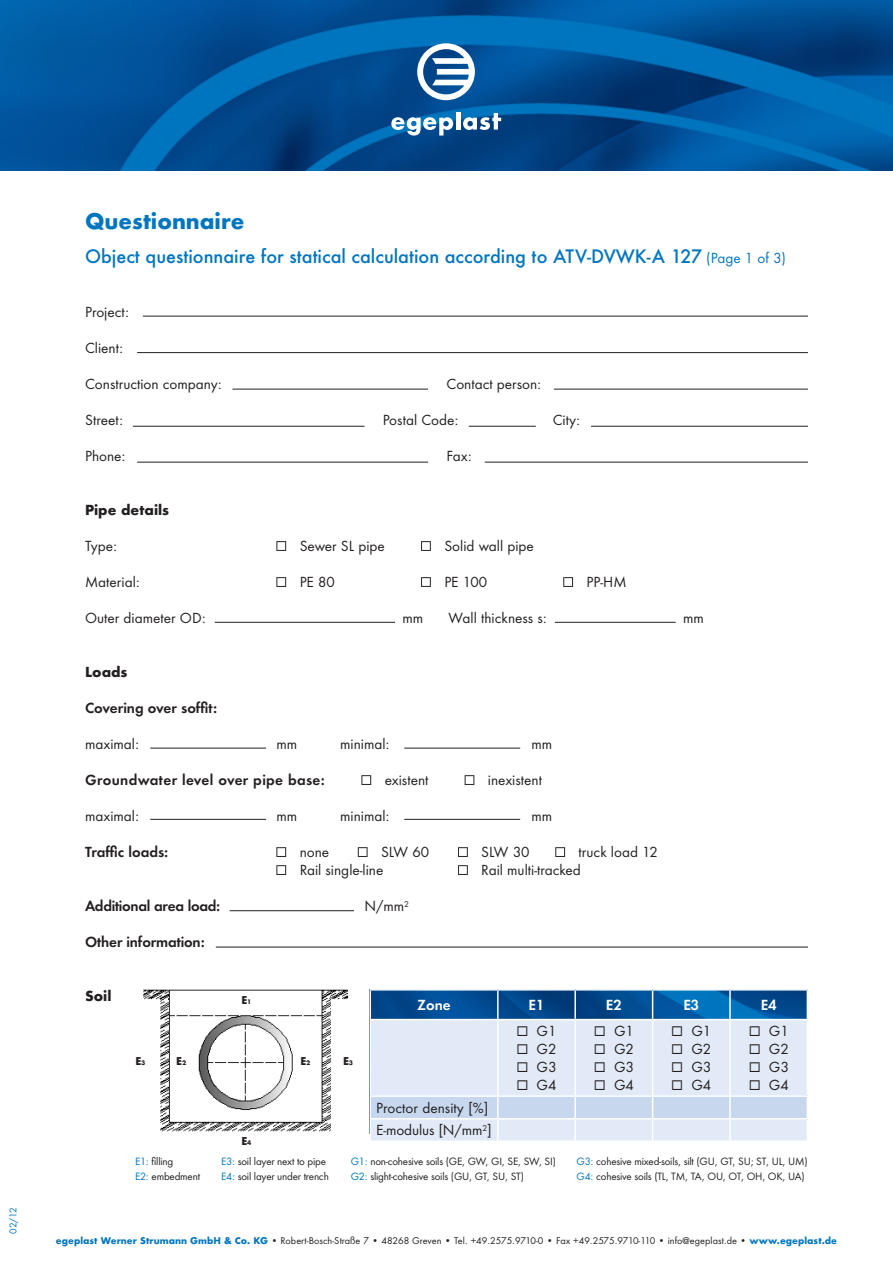
<style>
.page{position:relative;width:893px;height:1263px;background:#fff}
.page>*{position:absolute;margin:0;border:0;box-sizing:border-box;transform-origin:0 0}
.t1{font:700 21px "Futura ND";color:#0075bf}
.t2{font:500 18px "Futura ND";color:#0075bf}
.t3{font:13.5px/22.5px "Futura ND";color:#231f20}
.t4{font:600 13.5px "Futura ND";color:#231f20}
.t5{font:600 13.5px "Futura ND";letter-spacing:.025em;color:#231f20}
.t6{font:700 13.5px "Futura ND";color:#231f20}
.t7{font:600 13.5px "Futura ND";letter-spacing:-.02em;color:#231f20}
.t8{font:600 13.5px "Futura ND";color:#fff}
.t9{font:700 10.5px "Futura ND";color:#231f20}
.t10{font:9.75px/14.7px "Futura ND";letter-spacing:-.02em;color:#231f20}
.t11{font:9px "Futura ND";letter-spacing:.005em;color:#231f20}
.t12{font:9px "Futura ND";color:#0075bf}
.s1{font-weight:400;font-size:13.5px}
.s2{font-size:6.15px}
.s3{color:#0075bf}
.s4{font-weight:700;color:#0075bf}
.s5{font-weight:700;color:#0077c0}
</style>
<div class="page">
<img style="left:0;top:0;width:893px;height:170px">
<svg style="left:417px;top:43px;width:58px;height:57px"></svg>
<svg style="left:391px;top:117px;width:62px;height:19px"></svg>
<hr style="left:456px;top:112px;width:4px;height:18px;background:#fff">
<svg style="left:463px;top:113px;width:38px;height:17px"></svg>
<img style="left:371px;top:990px;width:436px;height:29px">
<hr style="left:143px;top:316px;width:665px;height:1px;background:#231f20">
<hr style="left:137px;top:462px;width:291px;height:1px;background:#231f20">
<hr style="left:137px;top:352px;width:671px;height:1px;background:#231f20">
<hr style="left:485px;top:462px;width:323px;height:1px;background:#231f20">
<svg style="left:276px;top:541px;width:10px;height:10px"></svg>
<svg style="left:421px;top:541px;width:10px;height:10px"></svg>
<svg style="left:276px;top:577px;width:10px;height:10px"></svg>
<svg style="left:421px;top:577px;width:10px;height:10px"></svg>
<svg style="left:563px;top:577px;width:10px;height:10px"></svg>
<svg style="left:361px;top:775px;width:10px;height:10px"></svg>
<svg style="left:465px;top:775px;width:9px;height:10px"></svg>
<svg style="left:276px;top:847px;width:10px;height:10px"></svg>
<svg style="left:358px;top:847px;width:10px;height:10px"></svg>
<svg style="left:458px;top:847px;width:10px;height:10px"></svg>
<svg style="left:555px;top:847px;width:10px;height:10px"></svg>
<svg style="left:276px;top:865px;width:10px;height:10px"></svg>
<svg style="left:458px;top:865px;width:10px;height:10px"></svg>
<hr style="left:232px;top:389px;width:196px;height:1px;background:#231f20">
<hr style="left:554px;top:389px;width:254px;height:1px;background:#231f20">
<hr style="left:215px;top:622px;width:180px;height:1px;background:#231f20">
<hr style="left:404px;top:748px;width:116px;height:1px;background:#231f20">
<hr style="left:150px;top:748px;width:116px;height:1px;background:#231f20">
<hr style="left:404px;top:819px;width:116px;height:1px;background:#231f20">
<hr style="left:150px;top:819px;width:116px;height:1px;background:#231f20">
<hr style="left:230px;top:910px;width:124px;height:1px;background:#231f20">
<hr style="left:216px;top:947px;width:592px;height:1px;background:#231f20">
<div style="left:371px;top:1020px;width:436px;height:75px;background:#e1eaf6"></div>
<hr style="left:497px;top:990px;width:2px;height:29px;background:#fff">
<hr style="left:574px;top:990px;width:2px;height:29px;background:#fff">
<svg style="left:652px;top:990px;width:1px;height:29px"></svg>
<hr style="left:729px;top:990px;width:2px;height:29px;background:#fff">
<hr style="left:497px;top:1020px;width:2px;height:75px;background:#fff">
<hr style="left:574px;top:1020px;width:2px;height:75px;background:#fff">
<hr style="left:652px;top:1020px;width:1px;height:75px;background:#fff">
<hr style="left:729px;top:1020px;width:2px;height:75px;background:#fff">
<svg style="left:370px;top:1096px;width:438px;height:44px;background:#d6e2f2"></svg>
<hr style="left:555px;top:622px;width:121px;height:1px;background:#231f20">
<hr style="left:133px;top:426px;width:231px;height:1px;background:#231f20">
<hr style="left:469px;top:426px;width:67px;height:1px;background:#231f20">
<hr style="left:591px;top:426px;width:217px;height:1px;background:#231f20">
<img style="left:143px;top:989px;width:206px;height:143px">
<p class="t12" style="left:7px;top:1233px;width:28px;rotate:-90deg">02/12</p>
<h1 class="t1" style="left:85px;top:207px;width:161px">Questionnaire</h1>
<h2 class="t2" style="left:85px;top:244px;width:702px">Object questionnaire for statical calculation according to ATV-DVWK-A 127 <span class="s1">(Page 1 of 3)</span></h2>
<p class="t3" style="left:85px;top:301px;width:46px">Project:</p>
<p class="t3" style="left:85px;top:337px;width:40px">Client:</p>
<p class="t3" style="left:85px;top:373px;width:139px">Construction company:</p>
<p class="t3" style="left:446px;top:373px;width:96px">Contact person:</p>
<p class="t3" style="left:85px;top:409px;width:40px">Street:</p>
<p class="t3" style="left:383px;top:409px;width:78px">Postal Code:</p>
<p class="t3" style="left:553px;top:409px;width:29px">City:</p>
<p class="t3" style="left:85px;top:445px;width:42px">Phone:</p>
<p class="t3" style="left:446px;top:445px;width:27px">Fax:</p>
<p class="t6" style="left:85px;top:501px;width:86px">Pipe details</p>
<p class="t3" style="left:85px;top:535px;width:34px">Type:</p>
<p class="t3" style="left:300px;top:535px;width:87px">Sewer SL pipe</p>
<p class="t3" style="left:444px;top:535px;width:91px">Solid wall pipe</p>
<p class="t3" style="left:85px;top:571px;width:56px">Material:</p>
<p class="t3" style="left:300px;top:571px;width:37px">PE 80</p>
<p class="t3" style="left:444px;top:571px;width:44px">PE 100</p>
<p class="t3" style="left:586px;top:571px;width:42px">PP-HM</p>
<p class="t3" style="left:85px;top:607px;width:122px">Outer diameter OD:</p>
<p class="t3" style="left:402px;top:607px;width:22px">mm</p>
<p class="t3" style="left:449px;top:607px;width:100px">Wall thickness s:</p>
<p class="t3" style="left:683px;top:607px;width:22px">mm</p>
<p class="t6" style="left:85px;top:663px;width:44px">Loads</p>
<p class="t4" style="left:85px;top:699px;width:134px">Covering over soffit:</p>
<p class="t3" style="left:85px;top:733px;width:56px">maximal:</p>
<p class="t3" style="left:276px;top:733px;width:22px">mm</p>
<p class="t3" style="left:340px;top:733px;width:51px">minimal:</p>
<p class="t3" style="left:531px;top:733px;width:22px">mm</p>
<p class="t5" style="left:85px;top:771px;width:241px">Groundwater level over pipe base:</p>
<p class="t3" style="left:385px;top:769px;width:45px">existent</p>
<p class="t3" style="left:488px;top:769px;width:56px">inexistent</p>
<p class="t3" style="left:85px;top:805px;width:56px">maximal:</p>
<p class="t3" style="left:276px;top:805px;width:22px">mm</p>
<p class="t3" style="left:340px;top:805px;width:51px">minimal:</p>
<p class="t3" style="left:531px;top:805px;width:22px">mm</p>
<p class="t4" style="left:85px;top:843px;width:85px">Traffic loads:</p>
<p class="t3" style="left:300px;top:841px;width:31px">none</p>
<p class="t3" style="left:381px;top:841px;width:50px">SLW 60</p>
<p class="t3" style="left:481px;top:841px;width:50px">SLW 30</p>
<p class="t3" style="left:579px;top:841px;width:81px">truck load 12</p>
<p class="t3" style="left:300px;top:859px;width:85px">Rail single-line</p>
<p class="t3" style="left:481px;top:859px;width:101px">Rail multi-tracked</p>
<p class="t7" style="left:85px;top:897px;width:137px">Additional area load:</p>
<p class="t3" style="left:364px;top:895px;width:46px">N/mm<sup>2</sup></p>
<p class="t4" style="left:85px;top:933px;width:121px">Other information:</p>
<p class="t6" style="left:85px;top:987px;width:28px">Soil</p>
<p class="t9" style="left:241px;top:993px;width:11px">E<span class="s2">1</span></p>
<p class="t9" style="left:135px;top:1054px;width:11px">E<span class="s2">3</span></p>
<p class="t9" style="left:176px;top:1054px;width:11px">E<span class="s2">2</span></p>
<p class="t9" style="left:300px;top:1054px;width:11px">E<span class="s2">2</span></p>
<p class="t9" style="left:343px;top:1054px;width:11px">E<span class="s2">3</span></p>
<p class="t9" style="left:241px;top:1134px;width:11px">E<span class="s2">4</span></p>
<p class="t8" style="left:417px;top:996px;width:35px">Zone</p>
<p class="t8" style="left:529px;top:996px;width:17px">E1</p>
<p class="t8" style="left:606px;top:996px;width:17px">E2</p>
<p class="t8" style="left:683px;top:996px;width:17px">E3</p>
<p class="t8" style="left:761px;top:996px;width:17px">E4</p>
<p class="t3" style="left:516px;top:1020px;width:42px">◻ G1</p>
<p class="t3" style="left:516px;top:1038px;width:42px">◻ G2</p>
<p class="t3" style="left:516px;top:1056px;width:42px">◻ G3</p>
<p class="t3" style="left:516px;top:1074px;width:42px">◻ G4</p>
<p class="t3" style="left:749px;top:1020px;width:42px">◻ G1</p>
<p class="t3" style="left:749px;top:1038px;width:42px">◻ G2</p>
<p class="t3" style="left:749px;top:1056px;width:42px">◻ G3</p>
<p class="t3" style="left:749px;top:1074px;width:42px">◻ G4</p>
<p class="t3" style="left:671px;top:1020px;width:42px">◻ G1</p>
<p class="t3" style="left:671px;top:1038px;width:42px">◻ G2</p>
<p class="t3" style="left:671px;top:1056px;width:42px">◻ G3</p>
<p class="t3" style="left:671px;top:1074px;width:42px">◻ G4</p>
<p class="t3" style="left:594px;top:1020px;width:42px">◻ G1</p>
<p class="t3" style="left:594px;top:1038px;width:42px">◻ G2</p>
<p class="t3" style="left:594px;top:1056px;width:42px">◻ G3</p>
<p class="t3" style="left:594px;top:1074px;width:42px">◻ G4</p>
<p class="t3" style="left:376px;top:1096px;width:117px">Proctor density [%]<br>E-modulus [N/mm<sup>2</sup>]</p>
<p class="t10" style="left:135px;top:1154px;width:67px"><span class="s3">E1:</span> filling<br><span class="s3">E2:</span> embedment</p>
<p class="t10" style="left:221px;top:1154px;width:109px"><span class="s3">E3:</span> soil layer next to pipe<br><span class="s3">E4:</span> soil layer under trench</p>
<p class="t10" style="left:351px;top:1154px;width:207px"><span class="s3">G1:</span> non-cohesive soils (GE, GW, GI, SE, SW, SI)<br><span class="s3">G2:</span> slight-cohesive soils (GU, GT, SU, ST)</p>
<p class="t10" style="left:577px;top:1154px;width:232px"><span class="s3">G3:</span> cohesive mixed-soils, silt (GU, GT, SU; ST, UL, UM)<br><span class="s3">G4:</span> cohesive soils (TL, TM, TA, OU, OT, OH, OK, UA)</p>
<p class="t11" style="left:56px;top:1234px;width:783px"><span class="s4">egeplast Werner Strumann GmbH &amp; Co. KG</span> • Robert-Bosch-Straße 7 • 48268 Greven • Tel. +49.2575.9710-0 • Fax +49.2575.9710-110 • info@egeplast.de • <span class="s5">www.egeplast.de</span></p>
</div>
